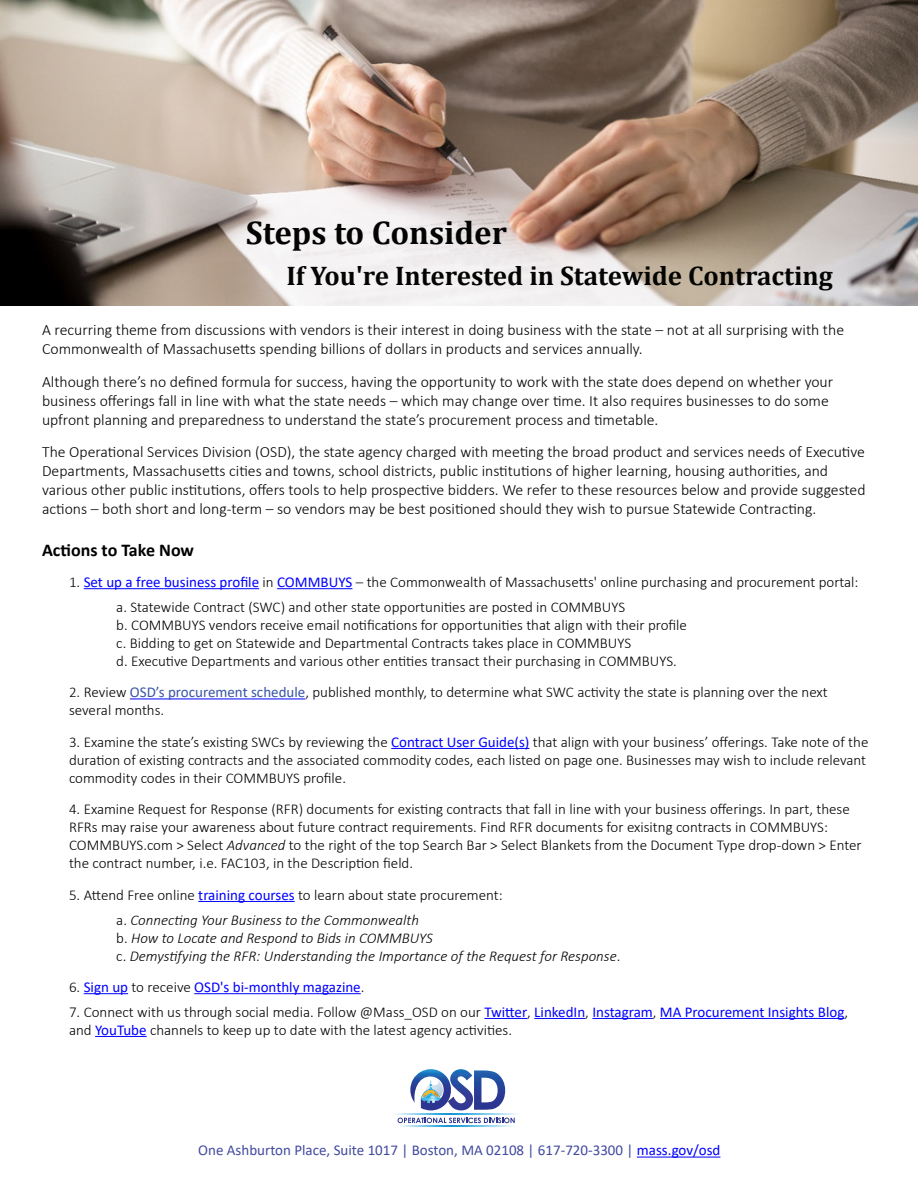
<style>
.page{position:relative;width:918px;height:1188px;background:#fff}
.page>*{position:absolute;margin:0;border:0;box-sizing:border-box;transform-origin:0 0}
.t1{font:700 33px "Cambria";color:#040503}
.t2{font:700 27px "Cambria";color:#040503}
.t3{font:700 18px "Calibri";color:#000}
.t4{font:300 15.75px/18.9px "Calibri";color:#000}
.t5{font:300 15px/18px "Calibri";color:#000}
.t6{font:italic 300 15px "Calibri";color:#000}
.t7{font:15px "Calibri";color:#424a9f}
.t8{font:15px "Calibri";color:#00f}
.s1{font-weight:400;color:#00f}
.s2{font-weight:400;color:#3853a3}
.s3{font-style:italic}
.s4{font-style:normal}
.s5{font-weight:300;color:#000}
.s6{color:#00f}
</style>
<div class="page">
<hr style="left:637px;top:1157px;width:83px;height:1px;background:#00f">
<svg style="left:396px;top:1114px;width:122px;height:1px"></svg>
<svg style="left:401px;top:1126px;width:111px;height:1px"></svg>
<svg style="left:398px;top:1118px;width:117px;height:5px"></svg>
<svg style="left:410px;top:1069px;width:95px;height:41px"></svg>
<img style="left:0;top:0;width:918px;height:306px">
<hr style="left:84px;top:588px;width:175px;height:1px;background:#00f">
<hr style="left:277px;top:588px;width:75px;height:1px;background:#00f">
<hr style="left:130px;top:698px;width:175px;height:1px;background:#00f">
<hr style="left:391px;top:748px;width:138px;height:1px;background:#00f">
<hr style="left:198px;top:901px;width:97px;height:1px;background:#00f">
<hr style="left:84px;top:993px;width:44px;height:1px;background:#00f">
<hr style="left:194px;top:993px;width:167px;height:1px;background:#00f">
<hr style="left:484px;top:1018px;width:43px;height:1px;background:#00f">
<hr style="left:534px;top:1018px;width:51px;height:1px;background:#00f">
<hr style="left:592px;top:1018px;width:61px;height:1px;background:#00f">
<hr style="left:660px;top:1018px;width:184px;height:1px;background:#00f">
<hr style="left:95px;top:1036px;width:52px;height:1px;background:#00f">
<p class="t1" style="left:246px;top:209px;width:263px">Steps to Consider</p>
<p class="t2" style="left:286px;top:256px;width:548px">If You're Interested in Statewide Contracting</p>
<p class="t4" style="left:42px;top:321px;width:804px">A recurring theme from discussions with vendors is their interest in doing business with the state – not at all surprising with the<br>Commonwealth of Massachusetts spending billions of dollars in products and services annually.</p>
<p class="t4" style="left:42px;top:372px;width:793px">Although there’s no defined formula for success, having the opportunity to work with the state does depend on whether your business offerings fall in line with what the state needs – which may change over time. It also requires businesses to do some upfront planning and preparedness to understand the state’s procurement process and timetable.</p>
<p class="t4" style="left:42px;top:442px;width:825px">The Operational Services Division (OSD), the state agency charged with meeting the broad product and services needs of Executive Departments, Massachusetts cities and towns, school districts, public institutions of higher learning, housing authorities, and various other public institutions, offers tools to help prospective bidders. We refer to these resources below and provide suggested actions – both short and long-term – so vendors may be best positioned should they wish to pursue Statewide Contracting.</p>
<p class="t3" style="left:42px;top:537px;width:153px">Actions to Take Now</p>
<p class="t5" style="left:69px;top:573px;width:791px">1. <span class="s1">Set up a free business profile</span> in <span class="s1">COMMBUYS</span> – the Commonwealth of Massachusetts' online purchasing and procurement portal:</p>
<p class="t5" style="left:116px;top:598px;width:510px">a. Statewide Contract (SWC) and other state opportunities are posted in COMMBUYS</p>
<p class="t5" style="left:116px;top:616px;width:572px">b. COMMBUYS vendors receive email notifications for opportunities that align with their profile</p>
<p class="t5" style="left:116px;top:634px;width:516px">c. Bidding to get on Statewide and Departmental Contracts takes place in COMMBUYS</p>
<p class="t5" style="left:116px;top:652px;width:562px">d. Executive Departments and various other entities transact their purchasing in COMMBUYS.</p>
<p class="t5" style="left:69px;top:683px;width:760px">2. Review <span class="s2">OSD’s procurement schedule</span>, published monthly, to determine what SWC activity the state is planning over the next several months.</p>
<p class="t5" style="left:69px;top:733px;width:801px">3. Examine the state’s existing SWCs by reviewing the <span class="s1">Contract User Guide(s)</span> that align with your business’ offerings. Take note of the duration of existing contracts and the associated commodity codes, each listed on page one. Businesses may wish to include relevant commodity codes in their COMMBUYS profile.</p>
<p class="t5" style="left:69px;top:800px;width:794px">4. Examine Request for Response (RFR) documents for existing contracts that fall in line with your business offerings. In part, these RFRs may raise your awareness about future contract requirements. Find RFR documents for exisitng contracts in COMMBUYS:<br>COMMBUYS.com &gt; Select <span class="s3">Advanced</span> to the right of the top Search Bar &gt; Select Blankets from the Document Type drop-down &gt; Enter the contract number, i.e. FAC103, in the Description field.</p>
<p class="t5" style="left:69px;top:886px;width:435px">5. Attend Free online <span class="s1">training courses</span> to learn about state procurement:</p>
<p class="t6" style="left:116px;top:910px;width:304px"><span class="s4">a.</span> Connecting Your Business to the Commonwealth</p>
<p class="t6" style="left:116px;top:928px;width:318px"><span class="s4">b.</span> How to Locate and Respond to Bids in COMMBUYS</p>
<p class="t6" style="left:116px;top:946px;width:506px"><span class="s4">c.</span> Demystifying the RFR: Understanding the Importance of the Request for Response<span class="s4">.</span></p>
<p class="t8" style="left:69px;top:977px;width:297px"><span class="s5">6.</span> Sign up <span class="s5">to receive</span> OSD's bi-monthly magazine<span class="s5">.</span></p>
<p class="t5" style="left:69px;top:1003px;width:781px">7. Connect with us through social media. Follow @Mass_OSD on our <span class="s1">Twitter</span>, <span class="s1">LinkedIn</span>, <span class="s1">Instagram</span>, <span class="s1">MA Procurement Insights Blog</span>, and <span class="s1">YouTube</span> channels to keep up to date with the latest agency activities.</p>
<p class="t7" style="left:198px;top:1140px;width:524px">One Ashburton Place, Suite 1017 | Boston, MA 02108 | 617-720-3300 | <span class="s6">mass.gov/osd</span></p>
</div>
